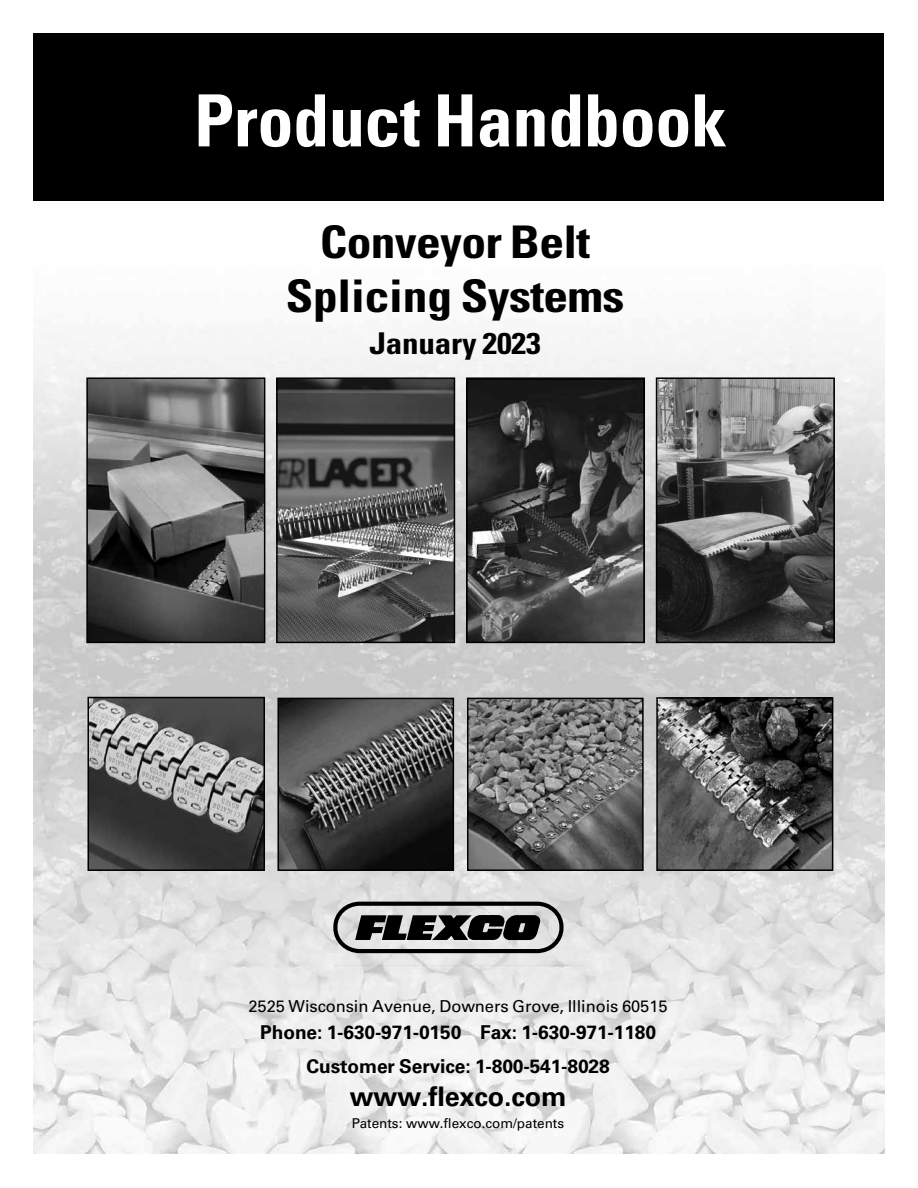
<style>
.page{position:relative;width:918px;height:1188px;background:#fff}
.page>*{position:absolute;margin:0;border:0;box-sizing:border-box;transform-origin:0 0}
.t1{font:700 condensed 72px "Univers LT Std";letter-spacing:-.005em;color:#fff}
.t2{font:700 condensed 45px/54px "Univers LT Std";letter-spacing:-.015em;color:#000;text-align:center;scale:1.1 1}
.t3{font:700 condensed 30px "Univers LT Std";letter-spacing:-.005em;color:#000;scale:1.1 1}
.t4{font:700 27px "Univers LT Std";letter-spacing:-.005em;color:#000}
.t5{font:700 19.2px/33.8px "Univers LT Std";letter-spacing:-.005em;color:#000;text-align:center}
.t6{font:16.5px "Univers LT Std";letter-spacing:-.005em;color:#000}
.t7{font:13.5px "Univers LT Std";color:#000}
</style>
<div class="page">
<img style="left:34px;top:345px;width:850px;height:809px">
<svg style="left:659px;top:380px;width:173px;height:260px;background:#5d5d5d"></svg>
<div style="left:656px;top:377px;width:179px;height:266px;border:2px solid #000"></div>
<img style="left:470px;top:381px;width:171px;height:258px">
<div style="left:466px;top:377px;width:179px;height:266px;border:2px solid #000"></div>
<img style="left:279px;top:380px;width:173px;height:260px">
<div style="left:276px;top:377px;width:179px;height:266px;border:2px solid #000"></div>
<img style="left:89px;top:380px;width:173px;height:260px">
<div style="left:86px;top:377px;width:179px;height:266px;border:2px solid #000"></div>
<img style="left:91px;top:700px;width:171px;height:168px">
<div style="left:88px;top:697px;width:177px;height:174px;border:2px solid #000"></div>
<img style="left:280px;top:701px;width:171px;height:167px">
<div style="left:277px;top:698px;width:177px;height:173px;border:2px solid #000"></div>
<img style="left:659px;top:700px;width:171px;height:168px">
<div style="left:656px;top:697px;width:177px;height:174px;border:2px solid #000"></div>
<img style="left:470px;top:701px;width:171px;height:167px">
<div style="left:467px;top:698px;width:177px;height:173px;border:2px solid #000"></div>
<div style="left:34px;top:34px;width:850px;height:167px;background:#000"></div>
<svg style="left:333px;top:902px;width:231px;height:51px;background:#777"></svg>
<h1 class="t1" style="left:194px;top:77px;width:535px">Product Handbook</h1>
<h2 class="t2" style="left:286px;top:215px;width:309px">Conveyor Belt<br>Splicing Systems</h2>
<h3 class="t3" style="left:369px;top:325px;width:157px">January 2023</h3>
<p class="t6" style="left:249px;top:996px;width:421px">2525 Wisconsin Avenue, Downers Grove, Illinois 60515</p>
<p class="t5" style="left:260px;top:1015px;width:397px">Phone: 1-630-971-0150 Fax: 1-630-971-1180<br>Customer Service: 1-800-541-8028</p>
<h3 class="t4" style="left:350px;top:1081px;width:218px">www.flexco.com</h3>
<p class="t7" style="left:352px;top:1115px;width:214px">Patents: www.flexco.com/patents</p>
</div>
